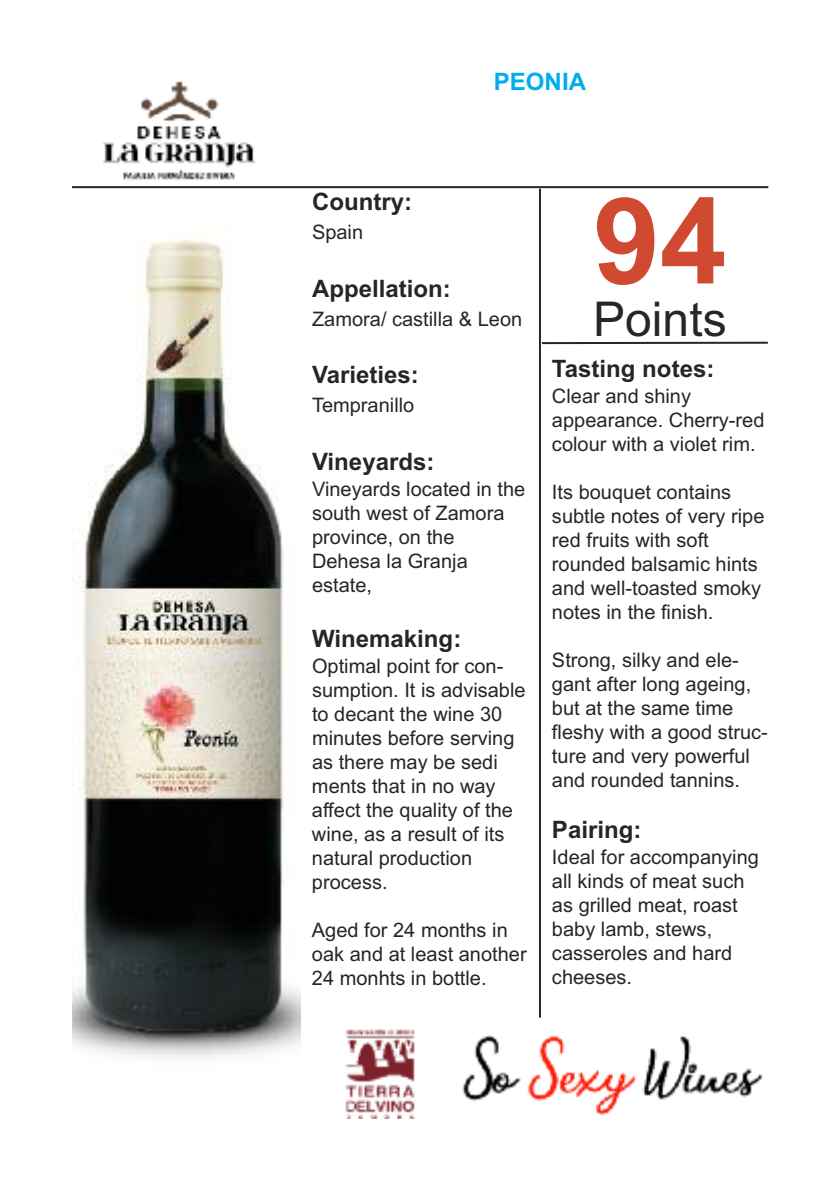
<style>
.page{position:relative;width:840px;height:1191px;background:#fff}
.page>*{position:absolute;margin:0;border:0;box-sizing:border-box;transform-origin:0 0}
.t1{font:700 120px "Arial";color:#d04931}
.t2{font:48px "Arial";color:#272627}
.t3{font:700 24px "Arial";color:#272627}
.t4{font:700 24px "Arial";color:#00aded}
.t5{font:20px/24px "Arial";color:#272627}
</style>
<div class="page">
<img style="left:103px;top:81px;width:153px;height:99px">
<img style="left:72px;top:239px;width:228px;height:819px">
<img style="left:462px;top:1035px;width:301px;height:79px">
<hr style="left:538px;top:189px;width:2px;height:828px;background:#272627">
<hr style="left:541px;top:342px;width:226px;height:2px;background:#272627">
<hr style="left:72px;top:186px;width:695px;height:2px;background:#272627">
<img style="left:345px;top:1028px;width:70px;height:91px">
<p class="t4" style="left:493px;top:67px;width:94px">PEONIA</p>
<p class="t3" style="left:312px;top:188px;width:101px">Country:</p>
<p class="t5" style="left:312px;top:220px;width:53px">Spain</p>
<p class="t3" style="left:312px;top:274px;width:140px">Appellation:</p>
<p class="t5" style="left:312px;top:307px;width:212px">Zamora/ castilla &amp; Leon</p>
<h1 class="t1" style="left:592px;top:172px;width:135px">94</h1>
<h2 class="t2" style="left:593px;top:291px;width:135px">Points</h2>
<p class="t3" style="left:312px;top:361px;width:108px">Varieties:</p>
<p class="t5" style="left:312px;top:393px;width:104px">Tempranillo</p>
<p class="t3" style="left:312px;top:447px;width:124px">Vineyards:</p>
<p class="t5" style="left:312px;top:476px;width:215px">Vineyards located in the south west of Zamora province, on the<br>Dehesa la Granja estate,</p>
<p class="t3" style="left:312px;top:625px;width:151px">Winemaking:</p>
<p class="t5" style="left:312px;top:654px;width:215px">Optimal point for con&shy;sumption. It is advisable to decant the wine 30 minutes before serving as there may be sedi ments that in no way affect the quality of the wine, as a result of its natural production process.</p>
<p class="t5" style="left:312px;top:918px;width:216px">Aged for 24 months in oak and at least another<br>24 monhts in bottle.</p>
<p class="t3" style="left:551px;top:354px;width:164px">Tasting notes:</p>
<p class="t5" style="left:551px;top:384px;width:214px">Clear and shiny appearance. Cherry-red colour with a violet rim.</p>
<p class="t5" style="left:551px;top:480px;width:214px">Its bouquet contains subtle notes of very ripe red fruits with soft rounded balsamic hints and well-toasted smoky notes in the finish.</p>
<p class="t5" style="left:551px;top:648px;width:217px">Strong, silky and ele&shy;gant after long ageing, but at the same time fleshy with a good struc&shy;ture and very powerful and rounded tannins.</p>
<p class="t3" style="left:551px;top:815px;width:91px">Pairing:</p>
<p class="t5" style="left:551px;top:844px;width:208px">Ideal for accompanying all kinds of meat such as grilled meat, roast baby lamb, stews, casseroles and hard cheeses.</p>
</div>
